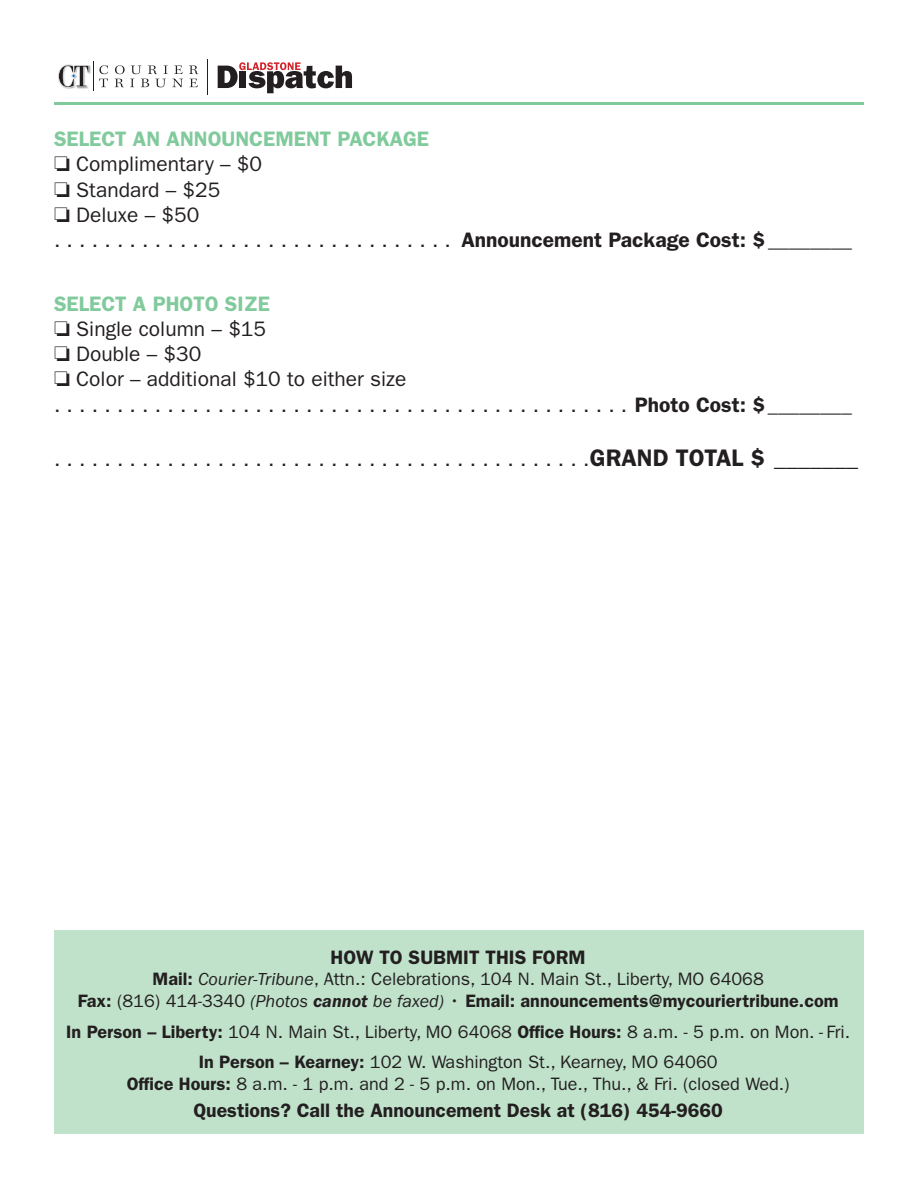
<style>
.page{position:relative;width:918px;height:1188px;background:#fff}
.page>*{position:absolute;margin:0;border:0;box-sizing:border-box;transform-origin:0 0}
.t1{font:21px/25.2px "ITC Franklin Gothic Std";color:#231f20}
.t2{font:600 19.5px "ITC Franklin Gothic Std";color:#231f20}
.t3{font:18px/21.6px "ITC Franklin Gothic Std";color:#231f20;text-align:center}
.s1{font-weight:600;color:#80ca9c}
.s2{font-weight:600}
.s3{font-weight:600;font-size:24px}
.s4{font-style:italic}
.s5{font-weight:600;font-style:italic}
</style>
<div class="page">
<hr style="left:54px;top:102px;width:810px;height:3px;background:#80ca9c">
<hr style="left:261px;top:59px;width:1px;height:35px;background:#95979a">
<div style="left:54px;top:931px;width:810px;height:203px;background:#c0e2ca"></div>
<svg style="left:59px;top:62px;width:293px;height:31px"></svg>
<hr style="left:207px;top:59px;width:1px;height:35px;background:#231f20">
<p class="t1" style="left:54px;top:127px;width:800px"><span class="s1">SELECT AN ANNOUNCEMENT PACKAGE<br></span>❏ Complimentary – $0<br>❏ Standard – $25<br>❏ Deluxe – $50<br>. . . . . . . . . . . . . . . . . . . . . . . . . . . . . . . . <span class="s2">Announcement Package Cost: $ ________</span></p>
<p class="t1" style="left:54px;top:291px;width:799px"><span class="s1">SELECT A PHOTO SIZE<br></span>❏ Single column – $15<br>❏ Double – $30<br>❏ Color – additional $10 to either size<br>. . . . . . . . . . . . . . . . . . . . . . . . . . . . . . . . . . . . . . . . . . . . . . <span class="s2">Photo Cost: $ ________</span></p>
<p class="t1" style="left:54px;top:446px;width:806px">. . . . . . . . . . . . . . . . . . . . . . . . . . . . . . . . . . . . . . . . . . .<span class="s3">GRAND TOTAL $ _______</span></p>
<p class="t2" style="left:331px;top:946px;width:257px">HOW TO SUBMIT THIS FORM</p>
<p class="t3" style="left:78px;top:969px;width:762px"><span class="s2">Mail:</span> <span class="s4">Courier-Tribune</span>, Attn.: Celebrations, 104 N. Main St., Liberty, MO 64068<br><span class="s2">Fax:</span> (816) 414-3340 <span class="s4">(Photos</span> <span class="s5">cannot</span> <span class="s4">be faxed)</span> • <span class="s2">Email: announcements@mycouriertribune.com</span></p>
<p class="t3" style="left:66px;top:1016px;width:786px;line-height:30.6px"><span class="s2">In Person – Liberty:</span> 104 N. Main St., Liberty, MO 64068 <span class="s2">Office Hours:</span> 8 a.m. - 5 p.m. on Mon. - Fri.<br><span class="s2">In Person – Kearney:</span> 102 W. Washington St., Kearney, MO 64060</p>
<p class="t3" style="left:127px;top:1073px;width:665px"><span class="s2">Office Hours:</span> 8 a.m. - 1 p.m. and 2 - 5 p.m. on Mon., Tue., Thu., &amp; Fri. (closed Wed.)</p>
<p class="t2" style="left:193px;top:1099px;width:531px">Questions? Call the Announcement Desk at (816) 454-9660</p>
</div>
